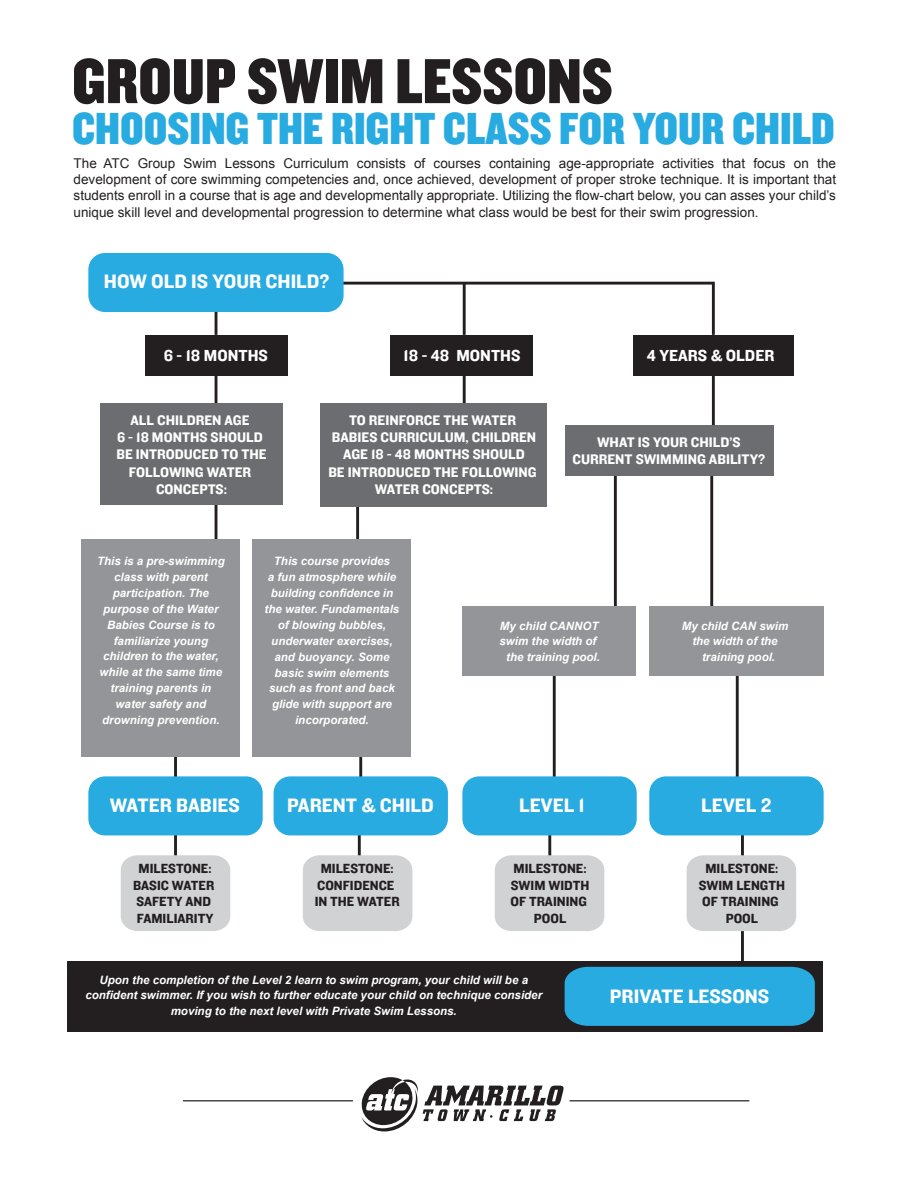
<style>
.page{position:relative;width:918px;height:1188px;background:#fff}
.page>*{position:absolute;margin:0;border:0;box-sizing:border-box;transform-origin:0 0}
.t1{font:66px "Knockout HTF70 Full Welterwt";color:#231f20}
.t2{font:46.65px "Knockout HTF70 Full Welterwt";color:#28abe1}
.t3{font:20.25px "Knockout HTF51 Middleweight";color:#fff}
.t4{font:16.65px "Knockout HTF51 Middleweight";color:#fff}
.t5{font:14.4px/17.2px "Knockout HTF51 Middleweight";color:#fff;text-align:center}
.t6{font:13.8px/16.5px "Knockout HTF51 Middleweight";color:#231f20;text-align:center}
.t7{font:13.5px/16.2px "Arial";color:#231f20;text-align:justify}
.t8{font:italic 700 11.55px/15.9px "Arial";color:#fff;text-align:center}
</style>
<div class="page">
<hr style="left:215px;top:303px;width:2px;height:32px;background:#231f20">
<svg style="left:331px;top:281px;width:384px;height:54px"></svg>
<hr style="left:463px;top:283px;width:3px;height:52px;background:#231f20">
<hr style="left:553px;top:648px;width:3px;height:160px;background:#231f20">
<hr style="left:215px;top:375px;width:2px;height:41px;background:#231f20">
<hr style="left:463px;top:367px;width:3px;height:45px;background:#231f20">
<hr style="left:712px;top:375px;width:3px;height:63px;background:#231f20">
<hr style="left:215px;top:505px;width:2px;height:39px;background:#231f20">
<hr style="left:356px;top:505px;width:3px;height:39px;background:#231f20">
<hr style="left:174px;top:742px;width:3px;height:46px;background:#231f20">
<hr style="left:174px;top:832px;width:3px;height:47px;background:#231f20">
<hr style="left:358px;top:832px;width:3px;height:47px;background:#231f20">
<hr style="left:548px;top:832px;width:3px;height:47px;background:#231f20">
<hr style="left:741px;top:832px;width:3px;height:135px;background:#231f20">
<hr style="left:359px;top:752px;width:3px;height:47px;background:#231f20">
<hr style="left:710px;top:466px;width:3px;height:153px;background:#231f20">
<hr style="left:736px;top:642px;width:3px;height:140px;background:#231f20">
<hr style="left:614px;top:472px;width:3px;height:146px;background:#231f20">
<div style="left:145px;top:335px;width:142px;height:40px;background:#231f20"></div>
<div style="left:121px;top:855px;width:109px;height:76px;background:#d1d2d4"></div>
<div style="left:303px;top:855px;width:109px;height:76px;background:#d1d2d4"></div>
<div style="left:495px;top:855px;width:109px;height:76px;background:#d1d2d4"></div>
<div style="left:687px;top:855px;width:109px;height:76px;background:#d1d2d4"></div>
<div style="left:633px;top:335px;width:161px;height:40px;background:#231f20"></div>
<div style="left:67px;top:961px;width:755px;height:71px;background:#231f20"></div>
<div style="left:649px;top:776px;width:175px;height:59px;background:#28abe1;border-radius:17px"></div>
<div style="left:462px;top:776px;width:175px;height:59px;background:#28abe1;border-radius:17px"></div>
<div style="left:390px;top:335px;width:143px;height:40px;background:#231f20"></div>
<div style="left:100px;top:403px;width:183px;height:102px;background:#6c6d70"></div>
<div style="left:88px;top:776px;width:175px;height:59px;background:#28abe1;border-radius:17px"></div>
<div style="left:88px;top:253px;width:256px;height:59px;background:#28abe1;border-radius:17px"></div>
<div style="left:274px;top:776px;width:174px;height:59px;background:#28abe1;border-radius:17px"></div>
<div style="left:81px;top:539px;width:159px;height:218px;background:#939598"></div>
<div style="left:252px;top:539px;width:159px;height:218px;background:#939598"></div>
<div style="left:320px;top:403px;width:226px;height:104px;background:#6c6d70"></div>
<div style="left:462px;top:607px;width:174px;height:69px;background:#939598"></div>
<div style="left:649px;top:607px;width:175px;height:69px;background:#939598"></div>
<div style="left:565px;top:425px;width:209px;height:51px;background:#6c6d70"></div>
<svg style="left:361px;top:1077px;width:203px;height:54px"></svg>
<hr style="left:570px;top:1100px;width:179px;height:1px;background:#231f20">
<hr style="left:183px;top:1100px;width:170px;height:1px;background:#231f20">
<div style="left:565px;top:967px;width:250px;height:59px;background:#28abe1"></div>
<h1 class="t1" style="left:72px;top:47px;width:542px">GROUP SWIM LESSONS</h1>
<h2 class="t2" style="left:72px;top:104px;width:764px">CHOOSING THE RIGHT CLASS FOR YOUR CHILD</h2>
<p class="t7" style="left:74px;top:155px;width:764px">The ATC Group Swim Lessons Curriculum consists of courses containing age-appropriate activities that focus on the development of core swimming competencies and, once achieved, development of proper stroke technique. It is important that students enroll in a course that is age and developmentally appropriate. Utilizing the flow-chart below, you can asses your child’s unique skill level and developmental progression to determine what class would be best for their swim progression.</p>
<h3 class="t3" style="left:104px;top:271px;width:227px">HOW OLD IS YOUR CHILD?</h3>
<h3 class="t4" style="left:164px;top:347px;width:106px">6 - 18 MONTHS</h3>
<h3 class="t4" style="left:404px;top:347px;width:118px">18 - 48 MONTHS</h3>
<p class="t5" style="left:116px;top:412px;width:152px">ALL CHILDREN AGE<br>6 - 18 MONTHS SHOULD<br>BE INTRODUCED TO THE<br>FOLLOWING WATER<br>CONCEPTS:</p>
<p class="t5" style="left:328px;top:412px;width:210px">TO REINFORCE THE WATER<br>BABIES CURRICULUM, CHILDREN<br>AGE 18 - 48 MONTHS SHOULD<br>BE INTRODUCED THE FOLLOWING<br>WATER CONCEPTS:</p>
<h3 class="t4" style="left:647px;top:347px;width:129px">4 YEARS &amp; OLDER</h3>
<p class="t5" style="left:572px;top:434px;width:194px">WHAT IS YOUR CHILD’S<br>CURRENT SWIMMING ABILITY?</p>
<p class="t8" style="left:97px;top:554px;width:129px">This is a pre-swimming class with parent participation. The purpose of the Water<br>Babies Course is to familiarize young children to the water, while at the same time training parents in water safety and drowning prevention.</p>
<p class="t8" style="left:265px;top:554px;width:136px">This course provides<br>a fun atmosphere while building confidence in the water. Fundamentals of blowing bubbles, underwater exercises, and buoyancy. Some basic swim elements such as front and back glide with support are incorporated.</p>
<h3 class="t3" style="left:110px;top:795px;width:132px">WATER BABIES</h3>
<h3 class="t3" style="left:287px;top:795px;width:148px">PARENT &amp; CHILD</h3>
<p class="t8" style="left:500px;top:618px;width:102px">My child CANNOT swim the width of the training pool.</p>
<p class="t8" style="left:682px;top:618px;width:108px">My child CAN swim</p>
<p class="t8" style="left:692px;top:634px;width:87px">the width of the</p>
<p class="t8" style="left:702px;top:650px;width:75px">training pool.</p>
<h3 class="t3" style="left:519px;top:795px;width:67px">LEVEL 1</h3>
<h3 class="t3" style="left:701px;top:795px;width:72px">LEVEL 2</h3>
<p class="t6" style="left:133px;top:861px;width:83px">MILESTONE:<br>BASIC WATER<br>SAFETY AND<br>FAMILIARITY</p>
<p class="t6" style="left:315px;top:861px;width:86px">MILESTONE:<br>CONFIDENCE<br>IN THE WATER</p>
<p class="t6" style="left:510px;top:861px;width:80px">MILESTONE:<br>SWIM WIDTH<br>OF TRAINING<br>POOL</p>
<p class="t6" style="left:699px;top:861px;width:88px">MILESTONE:<br>SWIM LENGTH<br>OF TRAINING<br>POOL</p>
<p class="t8" style="left:85px;top:972px;width:458px">Upon the completion of the Level 2 learn to swim program, your child will be a confident swimmer. If you wish to further educate your child on technique consider moving to the next level with Private Swim Lessons.</p>
<h3 class="t3" style="left:610px;top:985px;width:161px">PRIVATE LESSONS</h3>
</div>
